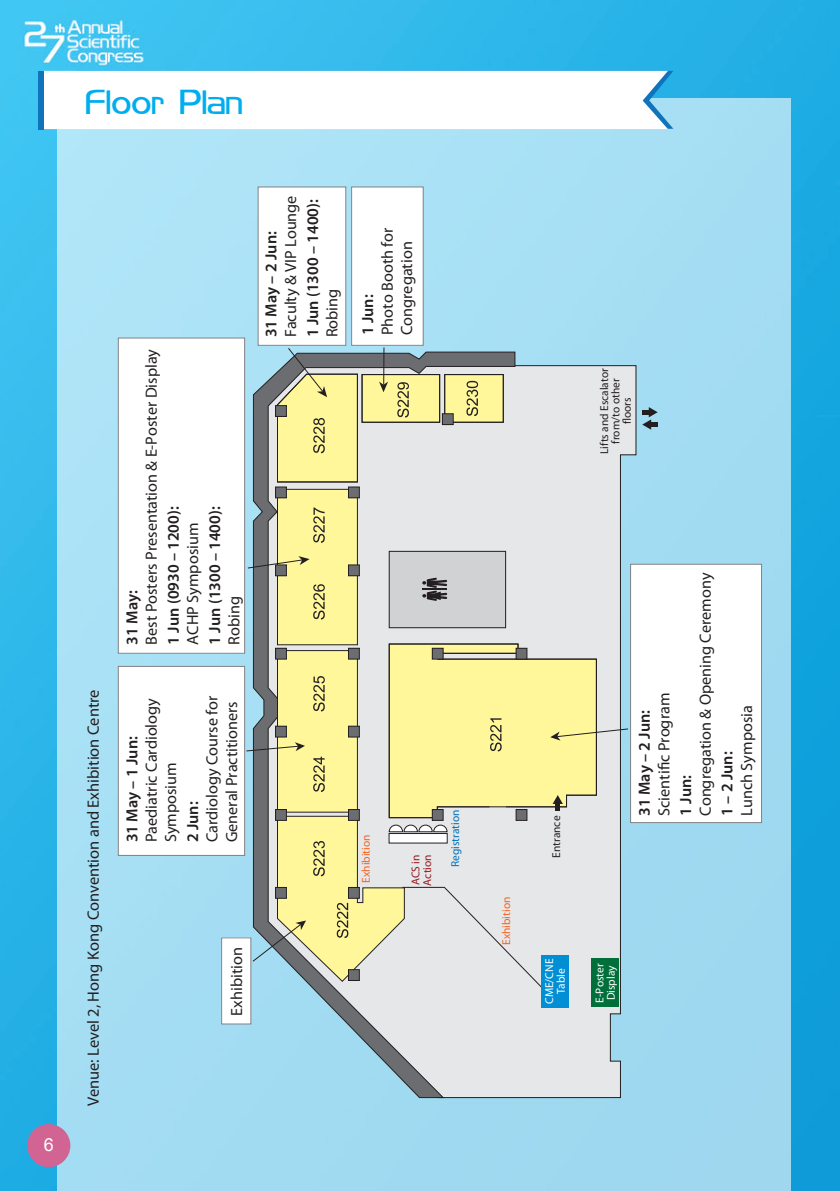
<style>
.page{position:relative;width:840px;height:1191px;background:#fff}
.page>*{position:absolute;margin:0;border:0;box-sizing:border-box;transform-origin:0 0}
.t1{font:300 34px "Koshgarian";color:#00aeef}
.t2{font:18px "Arial";color:#fff}
.t3{font:16.4px "Myriad Pro";color:#231f20}
.t4{font:16.2px/19.4px "Myriad Pro";color:#231f20}
.t5{font:600 16.2px "Myriad Pro";color:#231f20}
.t6{font:11.4px/11.4px "Myriad Pro";color:#231f20;text-align:center}
.t7{font:11.4px/11.4px "Myriad Pro";color:#fff}
.t8{font:11.4px "Myriad Pro";color:#f36421}
.t9{font:11.4px "Myriad Pro";color:#0072bc}
.t10{font:11.4px/11.4px "Myriad Pro";color:#981a1e}
</style>
<div class="page">
<img style="left:0;top:0;width:839px;height:1191px">
<div style="left:57px;top:98px;width:732px;height:1093px;background:#a4ddf3"></div>
<div style="left:27px;top:1124px;width:43px;height:43px;background:#d16492;border-radius:50%"></div>
<div style="left:44px;top:71px;width:629px;height:58px;background:#fff"></div>
<div style="left:38px;top:71px;width:6px;height:58px;background:#1074bc"></div>
<svg style="left:515px;top:365px;width:121px;height:733px;background:#dae3e8"></svg>
<svg style="left:253px;top:351px;width:262px;height:747px"></svg>
<div style="left:389px;top:551px;width:116px;height:76px;background:#d1d2d4"></div>
<div style="left:389px;top:551px;width:116px;height:77px;border:1px solid #231f20"></div>
<div style="left:277px;top:489px;width:80px;height:156px;background:#fff79a"></div>
<div style="left:277px;top:489px;width:80px;height:156px;border:1px solid #231f20"></div>
<div style="left:275px;top:405px;width:11px;height:12px;border:1px solid #231f20"></div>
<div style="left:362px;top:374px;width:77px;height:48px;background:#fff79a"></div>
<div style="left:361px;top:374px;width:78px;height:48px;border:1px solid #231f20"></div>
<div style="left:444px;top:374px;width:59px;height:48px;background:#fff79a"></div>
<div style="left:444px;top:374px;width:59px;height:48px;border:1px solid #231f20"></div>
<div style="left:442px;top:414px;width:11px;height:10px;background:#6c6d70"></div>
<div style="left:442px;top:413px;width:11px;height:12px;border:1px solid #231f20"></div>
<svg style="left:247px;top:556px;width:62px;height:12px"></svg>
<hr style="left:383px;top:347px;width:1px;height:38px;background:#231f20">
<svg style="left:379px;top:381px;width:9px;height:11px"></svg>
<div style="left:275px;top:565px;width:11px;height:11px;background:#6c6d70"></div>
<div style="left:275px;top:564px;width:11px;height:12px;border:1px solid #231f20"></div>
<div style="left:275px;top:487px;width:11px;height:11px;background:#6c6d70"></div>
<div style="left:275px;top:487px;width:11px;height:11px;border:1px solid #231f20"></div>
<div style="left:348px;top:565px;width:11px;height:11px;background:#6c6d70"></div>
<div style="left:348px;top:564px;width:11px;height:12px;border:1px solid #231f20"></div>
<div style="left:348px;top:487px;width:11px;height:11px;background:#6c6d70"></div>
<div style="left:348px;top:487px;width:11px;height:11px;border:1px solid #231f20"></div>
<svg style="left:642px;top:407px;width:15px;height:23px"></svg>
<div style="left:221px;top:938px;width:30px;height:86px;background:#fff"></div>
<div style="left:221px;top:937px;width:30px;height:87px;border:1px solid #808285"></div>
<div style="left:118px;top:666px;width:126px;height:189px;background:#fff"></div>
<div style="left:118px;top:666px;width:127px;height:189px;border:1px solid #808285"></div>
<div style="left:118px;top:338px;width:126px;height:315px;background:#fff"></div>
<div style="left:118px;top:338px;width:127px;height:315px;border:1px solid #808285"></div>
<div style="left:258px;top:187px;width:87px;height:158px;background:#fff"></div>
<div style="left:258px;top:187px;width:88px;height:158px;border:1px solid #808285"></div>
<div style="left:351px;top:187px;width:72px;height:158px;background:#fff"></div>
<div style="left:351px;top:187px;width:72px;height:158px;border:1px solid #808285"></div>
<div style="left:630px;top:564px;width:131px;height:258px;background:#fff"></div>
<div style="left:630px;top:564px;width:131px;height:259px;border:1px solid #808285"></div>
<svg style="left:313px;top:584px;width:11px;height:35px"></svg>
<svg style="left:313px;top:507px;width:11px;height:36px"></svg>
<svg style="left:277px;top:348px;width:80px;height:134px;background:#d7d494"></svg>
<svg style="left:397px;top:382px;width:12px;height:35px"></svg>
<svg style="left:466px;top:381px;width:12px;height:35px"></svg>
<svg style="left:246px;top:643px;width:382px;height:348px;background:#dfdfb9"></svg>
<div style="left:591px;top:958px;width:27px;height:49px;background:#006f3a"></div>
<div style="left:541px;top:955px;width:27px;height:52px;background:#008fd5"></div>
<svg style="left:422px;top:577px;width:25px;height:24px"></svg>
<svg style="left:622px;top:419px;width:8px;height:5px"></svg>
<p class="t2" style="left:44px;top:1132px;width:12px">6</p>
<h1 class="t1" style="left:85px;top:88px;width:159px">Floor Plan</h1>
<p class="t3" style="left:83px;top:1106px;width:418px;rotate:-90deg">Venue: Level 2, Hong Kong Convention and Exhibition Centre</p>
<p class="t4" style="left:141px;top:644px;width:297px;rotate:-90deg">Best Posters Presentation &amp; E-Poster Display</p>
<p class="t5" style="left:163px;top:644px;width:139px;rotate:-90deg">1 Jun (0930 – 1200):</p>
<p class="t5" style="left:204px;top:644px;width:139px;rotate:-90deg">1 Jun (1300 – 1400):</p>
<p class="t4" style="left:183px;top:644px;width:123px;rotate:-90deg">ACHP Symposium</p>
<p class="t5" style="left:121px;top:644px;width:56px;rotate:-90deg">31 May:</p>
<p class="t4" style="left:224px;top:644px;width:50px;rotate:-90deg">Robing</p>
<p class="t4" style="left:202px;top:842px;width:148px;rotate:-90deg">Cardiology Course for<br>General Practitioners</p>
<p class="t4" style="left:141px;top:842px;width:146px;rotate:-90deg">Paediatric Cardiology<br>Symposium</p>
<p class="t5" style="left:121px;top:842px;width:107px;rotate:-90deg">31 May – 1 Jun:</p>
<p class="t5" style="left:182px;top:842px;width:42px;rotate:-90deg">2 Jun:</p>
<p class="t4" style="left:280px;top:337px;width:143px;rotate:-90deg">Faculty &amp; VIP Lounge</p>
<p class="t5" style="left:302px;top:337px;width:139px;rotate:-90deg">1 Jun (1300 – 1400):</p>
<p class="t4" style="left:377px;top:335px;width:109px;rotate:-90deg">Photo Booth for<br>Congregation</p>
<p class="t5" style="left:261px;top:337px;width:107px;rotate:-90deg">31 May – 2 Jun:</p>
<p class="t4" style="left:322px;top:337px;width:50px;rotate:-90deg">Robing</p>
<p class="t5" style="left:357px;top:335px;width:42px;rotate:-90deg">1 Jun:</p>
<p class="t8" style="left:359px;top:882px;width:50px;rotate:-90deg">Exhibition</p>
<p class="t10" style="left:409px;top:885px;width:33px;rotate:-90deg">ACS in<br>Action</p>
<p class="t9" style="left:448px;top:867px;width:59px;rotate:-90deg">Registration</p>
<p class="t4" style="left:227px;top:1015px;width:70px;rotate:-90deg">Exhibition</p>
<p class="t6" style="left:598px;top:454px;width:87px;rotate:-90deg">Lifts and Escalator from/to other oors</p>
<p class="t8" style="left:499px;top:945px;width:50px;rotate:-90deg">Exhibition</p>
<p class="t6" style="left:550px;top:858px;width:44px;rotate:-90deg">Entrance</p>
<p class="t4" style="left:653px;top:815px;width:124px;rotate:-90deg">Scienti c Program</p>
<p class="t5" style="left:633px;top:815px;width:107px;rotate:-90deg">31 May – 2 Jun:</p>
<p class="t5" style="left:675px;top:815px;width:42px;rotate:-90deg">1 Jun:</p>
<p class="t4" style="left:695px;top:815px;width:244px;rotate:-90deg">Congregation &amp; Opening Ceremony</p>
<p class="t4" style="left:736px;top:815px;width:112px;rotate:-90deg">Lunch Symposia</p>
<p class="t5" style="left:716px;top:815px;width:66px;rotate:-90deg">1 – 2 Jun:</p>
<p class="t7" style="left:543px;top:1004px;width:47px;text-align:center;rotate:-90deg">CME/CNE<br>Table</p>
<p class="t7" style="left:593px;top:1002px;width:41px;rotate:-90deg">E-Poster<br>Display</p>
</div>
